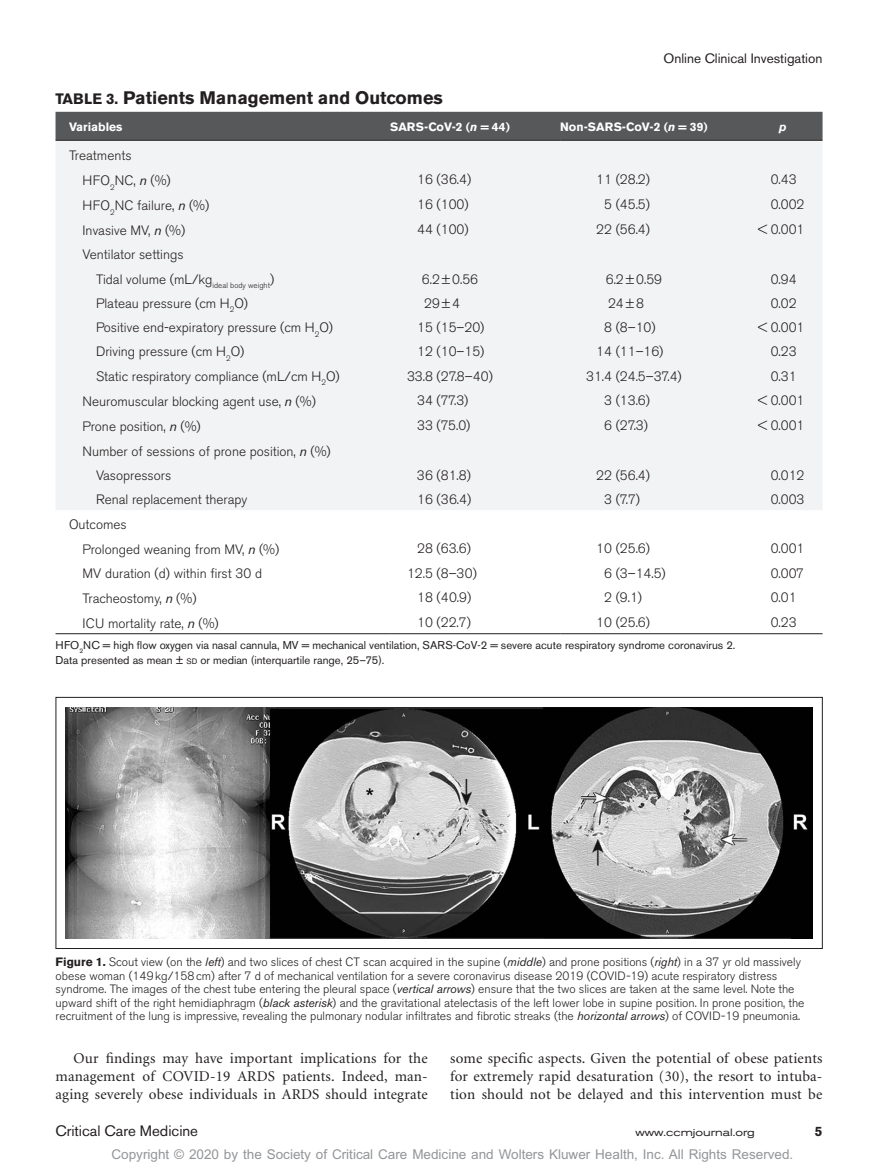
<style>
.page{position:relative;width:878px;height:1175px;background:#fff}
.page>*{position:absolute;margin:0;border:0;box-sizing:border-box;transform-origin:0 0}
.t1{font:700 18px "Akzidenz Grotesk BE";color:#231f20}
.t2{font:15px/18px "Minion";letter-spacing:.01em;color:#231f20;text-align:justify}
.t3{font:15px "Akzidenz Grotesk BE";color:#231f20}
.t4{font:300 13.5px/24.9px "Akzidenz Grotesk BE";color:#231f20}
.t5{font:13.5px "Arial MT Std";color:#939598}
.t6{font:13.5px "Akzidenz Grotesk BE";color:#231f20}
.t7{font:700 13.5px "Akzidenz Grotesk BE";color:#231f20}
.t8{font:300 12px/13.5px "Akzidenz Grotesk BE";color:#231f20}
.t9{font:700 12px "Akzidenz Grotesk BE";color:#fff}
.t10{font:italic 700 12px "Akzidenz Grotesk BE";color:#fff}
.t11{font:11.25px/15px "Akzidenz Grotesk BE";color:#231f20}
.t12{font:expanded 10.5px "Akzidenz Grotesk BE";color:#231f20}
.s1{font-size:15px}
.s2{font-style:italic}
.s3{font-weight:400;font-style:italic}
.s4{font-size:7.8px}
.s5{font-weight:700}
</style>
<div class="page">
<div style="left:56px;top:112px;width:766px;height:28px;background:#57585a"></div>
<div style="left:56px;top:141px;width:766px;height:369px;background:#f2f3f4"></div>
<hr style="left:56px;top:140px;width:334px;height:1px;background:#231f20">
<hr style="left:390px;top:140px;width:170px;height:1px;background:#231f20">
<hr style="left:560px;top:140px;width:198px;height:1px;background:#231f20">
<hr style="left:758px;top:140px;width:64px;height:1px;background:#231f20">
<hr style="left:56px;top:633px;width:334px;height:1px;background:#231f20">
<hr style="left:390px;top:633px;width:170px;height:1px;background:#231f20">
<hr style="left:560px;top:633px;width:198px;height:1px;background:#231f20">
<hr style="left:758px;top:633px;width:64px;height:1px;background:#231f20">
<svg style="left:55px;top:696px;width:768px;height:253px;background:#868686"></svg>
<p class="t6" style="left:663px;top:50px;width:160px">Online Clinical Investigation</p>
<h1 class="t1" style="left:56px;top:87px;width:389px"><span class="s1">TABLE 3.</span> Patients Management and Outcomes</h1>
<p class="t9" style="left:69px;top:119px;width:55px">Variables</p>
<p class="t9" style="left:390px;top:119px;width:121px">SARS-CoV-2 (<span class="s2">n</span> = 44)</p>
<p class="t9" style="left:560px;top:119px;width:149px">Non-SARS-CoV-2 (<span class="s2">n</span> = 39)</p>
<p class="t10" style="left:779px;top:119px;width:9px">p</p>
<p class="t4" style="left:82px;top:143px;width:90px;text-indent:-14px">Treatments<br>HFO<sub>2</sub>NC, <span class="s3">n</span> (%)</p>
<p class="t4" style="left:417px;top:167px;width:55px">16 (36.4)</p>
<p class="t4" style="left:596px;top:167px;width:55px">11 (28.2)</p>
<p class="t4" style="left:770px;top:167px;width:27px">0.43</p>
<p class="t4" style="left:83px;top:193px;width:128px">HFO<sub>2</sub>NC failure, <span class="s3">n</span> (%)</p>
<p class="t4" style="left:417px;top:192px;width:53px">16 (100)</p>
<p class="t4" style="left:604px;top:192px;width:47px">5 (45.5)</p>
<p class="t4" style="left:770px;top:192px;width:35px">0.002</p>
<p class="t4" style="left:83px;top:218px;width:104px">Invasive MV, <span class="s3">n</span> (%)</p>
<p class="t4" style="left:417px;top:217px;width:53px">44 (100)</p>
<p class="t4" style="left:596px;top:217px;width:55px">22 (56.4)</p>
<p class="t4" style="left:758px;top:217px;width:48px">&lt; 0.001</p>
<p class="t4" style="left:96px;top:243px;width:180px;line-height:24.3px;text-indent:-14px">Ventilator settings<br>Tidal volume (mL/kg<sub>ideal</sub> <sub>body</sub> <sub>weight</sub>)</p>
<p class="t4" style="left:422px;top:267px;width:58px">6.2±0.56</p>
<p class="t4" style="left:606px;top:267px;width:58px">6.2±0.59</p>
<p class="t4" style="left:770px;top:267px;width:27px">0.94</p>
<p class="t4" style="left:96px;top:291px;width:153px">Plateau pressure (cm H<sub>2</sub>O)</p>
<p class="t4" style="left:424px;top:291px;width:37px">29±4</p>
<p class="t4" style="left:608px;top:291px;width:37px">24±8</p>
<p class="t4" style="left:770px;top:291px;width:27px">0.02</p>
<p class="t4" style="left:96px;top:315px;width:238px">Positive end-expiratory pressure (cm H<sub>2</sub>O)</p>
<p class="t4" style="left:417px;top:315px;width:69px">15 (15–20)</p>
<p class="t4" style="left:604px;top:315px;width:53px">8 (8–10)</p>
<p class="t4" style="left:758px;top:315px;width:48px">&lt; 0.001</p>
<p class="t4" style="left:96px;top:340px;width:150px">Driving pressure (cm H<sub>2</sub>O)</p>
<p class="t4" style="left:417px;top:339px;width:69px">12 (10–15)</p>
<p class="t4" style="left:596px;top:339px;width:69px">14 (11–16)</p>
<p class="t4" style="left:770px;top:339px;width:27px">0.23</p>
<p class="t4" style="left:96px;top:364px;width:245px">Static respiratory compliance (mL/cm H<sub>2</sub>O)</p>
<p class="t4" style="left:407px;top:364px;width:87px">33.8 (27.8–40)</p>
<p class="t4" style="left:586px;top:364px;width:97px">31.4 (24.5–37.4)</p>
<p class="t4" style="left:770px;top:364px;width:27px">0.31</p>
<p class="t4" style="left:83px;top:389px;width:235px">Neuromuscular blocking agent use, <span class="s3">n</span> (%)</p>
<p class="t4" style="left:417px;top:388px;width:53px">34 (77.3)</p>
<p class="t4" style="left:604px;top:388px;width:47px">3 (13.6)</p>
<p class="t4" style="left:758px;top:388px;width:48px">&lt; 0.001</p>
<p class="t4" style="left:83px;top:414px;width:120px">Prone position, <span class="s3">n</span> (%)</p>
<p class="t4" style="left:417px;top:413px;width:55px">33 (75.0)</p>
<p class="t4" style="left:604px;top:413px;width:45px">6 (27.3)</p>
<p class="t4" style="left:758px;top:413px;width:48px">&lt; 0.001</p>
<p class="t4" style="left:96px;top:439px;width:236px;line-height:24.3px;text-indent:-14px">Number of sessions of prone position, <span class="s3">n</span> (%)<br>Vasopressors</p>
<p class="t4" style="left:417px;top:463px;width:56px">36 (81.8)</p>
<p class="t4" style="left:596px;top:463px;width:55px">22 (56.4)</p>
<p class="t4" style="left:770px;top:463px;width:35px">0.012</p>
<p class="t4" style="left:96px;top:487px;width:153px">Renal replacement therapy</p>
<p class="t4" style="left:417px;top:487px;width:55px">16 (36.4)</p>
<p class="t4" style="left:604px;top:487px;width:38px">3 (7.7)</p>
<p class="t4" style="left:770px;top:487px;width:35px">0.003</p>
<p class="t4" style="left:83px;top:512px;width:198px;text-indent:-14px">Outcomes<br>Prolonged weaning from MV, <span class="s3">n</span> (%)</p>
<p class="t4" style="left:417px;top:536px;width:55px">28 (63.6)</p>
<p class="t4" style="left:596px;top:536px;width:55px">10 (25.6)</p>
<p class="t4" style="left:770px;top:536px;width:35px">0.001</p>
<p class="t4" style="left:83px;top:561px;width:181px">MV duration (d) within first 30 d</p>
<p class="t4" style="left:407px;top:561px;width:71px">12.5 (8–30)</p>
<p class="t4" style="left:604px;top:561px;width:63px">6 (3–14.5)</p>
<p class="t4" style="left:770px;top:561px;width:35px">0.007</p>
<p class="t4" style="left:83px;top:586px;width:115px">Tracheostomy, <span class="s3">n</span> (%)</p>
<p class="t4" style="left:417px;top:585px;width:55px">18 (40.9)</p>
<p class="t4" style="left:604px;top:585px;width:39px">2 (9.1)</p>
<p class="t4" style="left:770px;top:585px;width:27px">0.01</p>
<p class="t4" style="left:83px;top:611px;width:138px">ICU mortality rate, <span class="s3">n</span> (%)</p>
<p class="t4" style="left:417px;top:610px;width:55px">10 (22.7)</p>
<p class="t4" style="left:596px;top:610px;width:55px">10 (25.6)</p>
<p class="t4" style="left:770px;top:610px;width:27px">0.23</p>
<p class="t11" style="left:55px;top:637px;width:681px">HFO<sub>2</sub>NC = high flow oxygen via nasal cannula, MV = mechanical ventilation, SARS-CoV-2 = severe acute respiratory syndrome coronavirus 2.<br>Data presented as mean ± <span class="s4">sd</span> or median (interquartile range, 25–75).</p>
<p class="t8" style="left:56px;top:955px;width:750px"><span class="s5">Figure 1.</span> Scout view (on the <span class="s3">left</span>) and two slices of chest CT scan acquired in the supine (<span class="s3">middle</span>) and prone positions (<span class="s3">right</span>) in a 37 yr old massively obese woman (149kg/158cm) after 7 d of mechanical ventilation for a severe coronavirus disease 2019 (COVID-19) acute respiratory distress syndrome. The images of the chest tube entering the pleural space (<span class="s3">vertical arrows</span>) ensure that the two slices are taken at the same level. Note the upward shift of the right hemidiaphragm (<span class="s3">black asterisk</span>) and the gravitational atelectasis of the left lower lobe in supine position. In prone position, the recruitment of the lung is impressive, revealing the pulmonary nodular infiltrates and fibrotic streaks (the <span class="s3">horizontal arrows</span>) of COVID-19 pneumonia.</p>
<p class="t2" style="left:56px;top:1050px;width:374px;text-indent:18px">Our findings may have important implications for the management of COVID-19 ARDS patients. Indeed, man&shy;aging severely obese individuals in ARDS should integrate</p>
<p class="t2" style="left:450px;top:1050px;width:374px">some specific aspects. Given the potential of obese patients for extremely rapid desaturation (30), the resort to intuba&shy;tion should not be delayed and this intervention must be</p>
<p class="t3" style="left:56px;top:1121px;width:144px">Critical Care Medicine</p>
<p class="t12" style="left:635px;top:1126px;width:121px">www.ccmjournal.org</p>
<p class="t7" style="left:814px;top:1123px;width:9px">5</p>
<p class="t5" style="left:111px;top:1146px;width:683px">Copyright © 2020 by the Society of Critical Care Medicine and Wolters Kluwer Health, Inc. All Rights Reserved.</p>
</div>
